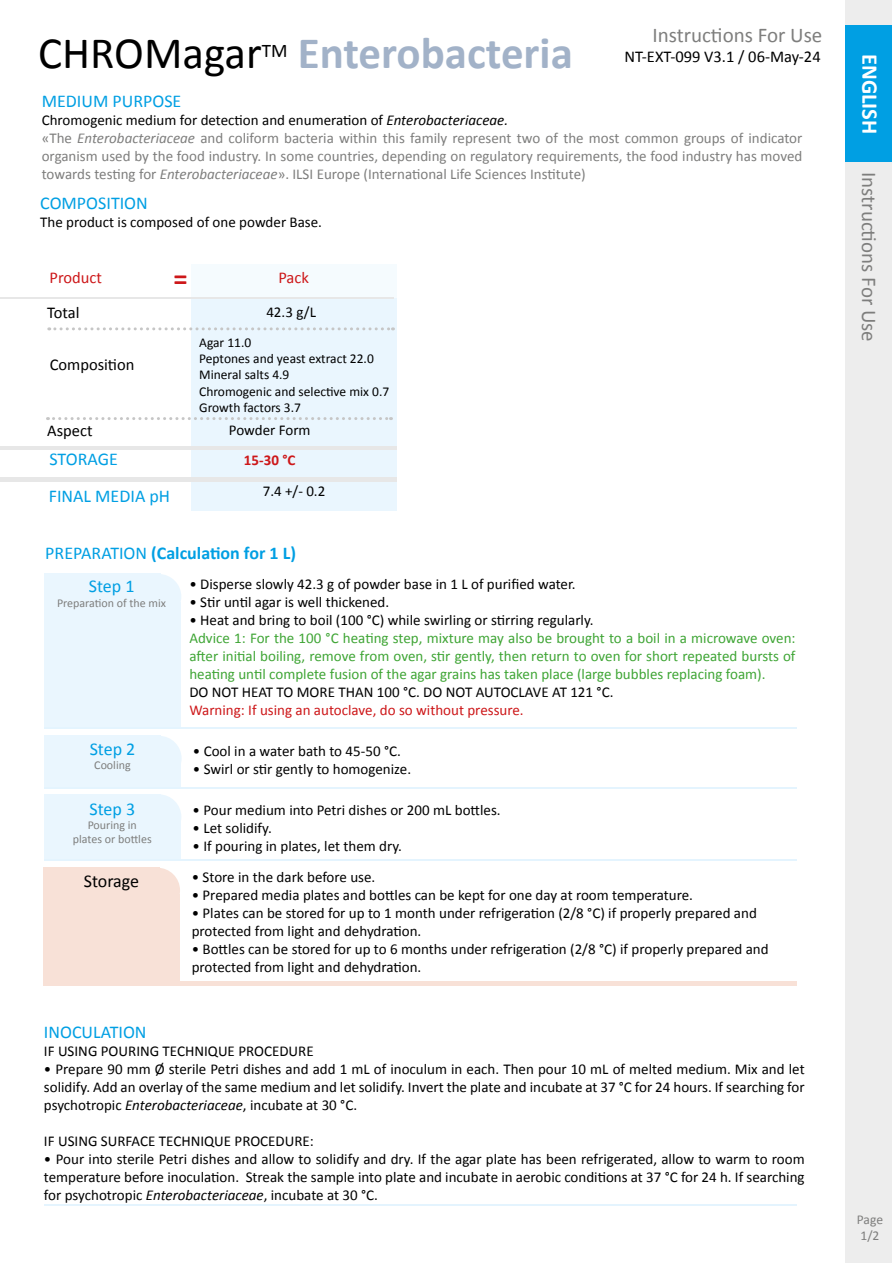
<style>
.page{position:relative;width:893px;height:1263px;background:#fff}
.page>*{position:absolute;margin:0;border:0;box-sizing:border-box;transform-origin:0 0}
.t1{font:700 45px "Calibri";color:#a2b2c8}
.t2{font:45px "Calibri";color:#000}
.t3{font:700 28.5px "Calibri";color:#cd1719}
.t4{font:700 22.5px "Calibri";color:#fff}
.t5{font:21px "Calibri";color:#7e7e7d}
.t6{font:19.2px "Calibri";color:#000}
.t7{font:18px "Calibri";color:#009fe3}
.t8{font:700 18px "Calibri";color:#009fe3}
.t9{font:18px "Calibri";letter-spacing:-.005em;color:#000}
.t10{font:16.5px "Calibri";color:#000}
.t11{font:16.5px "Calibri";color:#cd1719}
.t12{font:15px/18px "Calibri";color:#000}
.t13{font:15px/18px "Calibri";color:#7e7e7d}
.t14{font:15px/18px "Calibri";color:#3fa535;text-align:justify}
.t15{font:15px "Calibri";color:#cd1719}
.t16{font:700 15px "Calibri";color:#cd1719}
.t17{font:13.5px/16.2px "Calibri";color:#000}
.t18{font:13.5px/16.2px "Calibri";color:#7e7e7d}
.t19{font:12px/14.4px "Calibri";color:#7e7e7d;text-align:center}
.s1{color:#000}
.s2{font-style:italic;color:#000}
.s3{font-style:italic}
.s4{font-weight:400}
</style>
<div class="page">
<div style="left:44px;top:602px;width:137px;height:125px;background:#eaf6fe"></div>
<div style="left:44px;top:574px;width:117px;height:39px;background:#eaf6fe"></div>
<div style="left:136px;top:574px;width:45px;height:45px;background:#eaf6fe;border-radius:50%"></div>
<div style="left:43px;top:867px;width:116px;height:49px;background:#f8e1d7"></div>
<div style="left:135px;top:868px;width:45px;height:45px;background:#f8e1d7;border-radius:50%"></div>
<div style="left:43px;top:894px;width:137px;height:91px;background:#f8e1d7"></div>
<hr style="left:44px;top:981px;width:753px;height:4px;background:#f8e1d7">
<div style="left:44px;top:735px;width:117px;height:49px;background:#eaf6fe"></div>
<div style="left:136px;top:736px;width:46px;height:45px;background:#eaf6fe;border-radius:50%"></div>
<div style="left:44px;top:762px;width:137px;height:26px;background:#eaf6fe"></div>
<hr style="left:44px;top:727px;width:753px;height:2px;background:#e4f4fe">
<div style="left:845px;top:0;width:47px;height:1263px;background:#ededed"></div>
<div style="left:845px;top:25px;width:47px;height:136px;background:#009fe3"></div>
<div style="left:191px;top:265px;width:206px;height:33px;background:#f5fbfe"></div>
<div style="left:191px;top:485px;width:206px;height:25px;background:#eaf6fe"></div>
<div style="left:191px;top:298px;width:206px;height:186px;background:#eaf6fe"></div>
<div style="left:0;top:477px;width:397px;height:5px;background:#e7e7e7"></div>
<hr style="left:0;top:297px;width:394px;height:2px;background:#e7e7e7">
<svg style="left:47px;top:417px;width:344px;height:3px"></svg>
<svg style="left:49px;top:327px;width:344px;height:3px"></svg>
<hr style="left:0;top:446px;width:397px;height:4px;background:#e7e7e7">
<hr style="left:44px;top:787px;width:753px;height:2px;background:#e4f4fe">
<div style="left:44px;top:794px;width:117px;height:49px;background:#eaf6fe"></div>
<div style="left:136px;top:794px;width:45px;height:46px;background:#eaf6fe;border-radius:50%"></div>
<div style="left:44px;top:820px;width:137px;height:39px;background:#eaf6fe"></div>
<hr style="left:44px;top:859px;width:753px;height:2px;background:#e4f4fe">
<hr style="left:44px;top:1204px;width:753px;height:2px;background:#e4f4fe">
<h3 class="t5" style="left:652px;top:20px;width:171px">Instructions For Use</h3>
<h1 class="t2" style="left:38px;top:22px;width:225px">CHROMagar</h1>
<p class="t6" style="left:262px;top:37px;width:27px">TM</p>
<h1 class="t1" style="left:298px;top:21px;width:277px">Enterobacteria</h1>
<p class="t7" style="left:42px;top:88px;width:141px">MEDIUM PURPOSE</p>
<p class="t13" style="left:42px;top:110px;width:762px"><span class="s1">Chromogenic medium for detection and enumeration of</span> <span class="s2">Enterobacteriaceae.<br></span>«The <span class="s3">Enterobacteriaceae</span> and coliform bacteria within this family represent two of the most common groups of indicator organism used by the food industry. In some countries, depending on regulatory requirements, the food industry has moved towards testing for <span class="s3">Enterobacteriaceae</span>». ILSI Europe (International Life Sciences Institute)</p>
<p class="t10" style="left:624px;top:45px;width:198px">NT-EXT-099 V3.1 / 06-May-24</p>
<p class="t7" style="left:40px;top:190px;width:109px">COMPOSITION</p>
<p class="t12" style="left:40px;top:212px;width:283px">The product is composed of one powder Base.</p>
<p class="t11" style="left:50px;top:266px;width:54px">Product</p>
<h2 class="t3" style="left:173px;top:259px;width:16px">=</h2>
<p class="t11" style="left:278px;top:266px;width:32px">Pack</p>
<p class="t10" style="left:47px;top:301px;width:34px">Total</p>
<p class="t12" style="left:266px;top:302px;width:51px">42.3 g/L</p>
<p class="t10" style="left:50px;top:353px;width:86px">Composition</p>
<p class="t17" style="left:199px;top:334px;width:192px">Agar 11.0<br>Peptones and yeast extract 22.0<br>Mineral salts 4.9<br>Chromogenic and selective mix 0.7<br>Growth factors 3.7</p>
<p class="t10" style="left:47px;top:419px;width:47px">Aspect</p>
<p class="t12" style="left:229px;top:421px;width:83px">Powder Form</p>
<p class="t7" style="left:50px;top:447px;width:70px">STORAGE</p>
<p class="t16" style="left:244px;top:449px;width:53px">15-30 °C</p>
<p class="t12" style="left:263px;top:482px;width:64px">7.4 +/- 0.2</p>
<p class="t7" style="left:49px;top:483px;width:123px">FINAL MEDIA pH</p>
<p class="t8" style="left:45px;top:540px;width:252px"><span class="s4">PREPARATION</span> (Calculation for 1 L)</p>
<p class="t7" style="left:89px;top:574px;width:47px">Step 1</p>
<p class="t19" style="left:57px;top:595px;width:111px">Preparation of the mix</p>
<p class="t7" style="left:90px;top:737px;width:47px">Step 2</p>
<p class="t19" style="left:94px;top:758px;width:38px">Cooling</p>
<p class="t12" style="left:189px;top:575px;width:388px">• Disperse slowly 42.3 g of powder base in 1 L of purified water.</p>
<p class="t12" style="left:189px;top:593px;width:201px">• Stir until agar is well thickened.</p>
<p class="t12" style="left:189px;top:611px;width:406px">• Heat and bring to boil (100 °C) while swirling or stirring regularly.</p>
<p class="t14" style="left:189px;top:629px;width:608px">Advice 1: For the 100 °C heating step, mixture may also be brought to a boil in a microwave oven: after initial boiling, remove from oven, stir gently, then return to oven for short repeated bursts of heating until complete fusion of the agar grains has taken place (large bubbles replacing foam).</p>
<p class="t12" style="left:189px;top:683px;width:426px">DO NOT HEAT TO MORE THAN 100 °C. DO NOT AUTOCLAVE AT 121 °C.</p>
<p class="t15" style="left:189px;top:700px;width:336px">Warning: If using an autoclave, do so without pressure.</p>
<p class="t12" style="left:193px;top:742px;width:210px">• Cool in a water bath to 45-50 °C.</p>
<p class="t12" style="left:193px;top:760px;width:220px">• Swirl or stir gently to homogenize.</p>
<p class="t7" style="left:89px;top:796px;width:47px">Step 3</p>
<p class="t19" style="left:73px;top:817px;width:80px">Pouring in plates or bottles</p>
<p class="t12" style="left:193px;top:800px;width:310px">• Pour medium into Petri dishes or 200 mL bottles.</p>
<p class="t12" style="left:193px;top:818px;width:81px">• Let solidify.</p>
<p class="t12" style="left:193px;top:836px;width:211px">• If pouring in plates, let them dry.</p>
<p class="t9" style="left:84px;top:869px;width:57px">Storage</p>
<p class="t12" style="left:192px;top:868px;width:185px">• Store in the dark before use.</p>
<p class="t12" style="left:192px;top:886px;width:503px">• Prepared media plates and bottles can be kept for one day at room temperature.</p>
<p class="t12" style="left:192px;top:904px;width:567px">• Plates can be stored for up to 1 month under refrigeration (2/8 °C) if properly prepared and protected from light and dehydration.</p>
<p class="t12" style="left:192px;top:940px;width:578px">• Bottles can be stored for up to 6 months under refrigeration (2/8 °C) if properly prepared and protected from light and dehydration.</p>
<p class="t7" style="left:44px;top:1020px;width:104px">INOCULATION</p>
<p class="t12" style="left:44px;top:1042px;width:271px">IF USING POURING TECHNIQUE PROCEDURE</p>
<p class="t12" style="left:44px;top:1060px;width:762px;text-align:justify">• Prepare 90 mm Ø sterile Petri dishes and add 1 mL of inoculum in each. Then pour 10 mL of melted medium. Mix and let solidify. Add an overlay of the same medium and let solidify. Invert the plate and incubate at 37 °C for 24 hours. If searching for psychotropic <span class="s3">Enterobacteriaceae</span>, incubate at 30 °C.</p>
<p class="t12" style="left:44px;top:1132px;width:271px">IF USING SURFACE TECHNIQUE PROCEDURE:</p>
<p class="t12" style="left:44px;top:1150px;width:762px;text-align:justify">• Pour into sterile Petri dishes and allow to solidify and dry. If the agar plate has been refrigerated, allow to warm to room temperature before inoculation. Streak the sample into plate and incubate in aerobic conditions at 37 °C for 24 h. If searching for psychotropic <span class="s3">Enterobacteriaceae</span>, incubate at 30 °C.</p>
<h3 class="t4" style="left:886px;top:54px;width:82px;rotate:90deg">ENGLISH</h3>
<h3 class="t5" style="left:884px;top:172px;width:171px;rotate:90deg">Instructions For Use</h3>
<p class="t18" style="left:857px;top:1211px;width:28px">Page<br>2 3</p>
<p class="t18" style="left:860px;top:1227px;width:20px">1/2</p>
</div>
